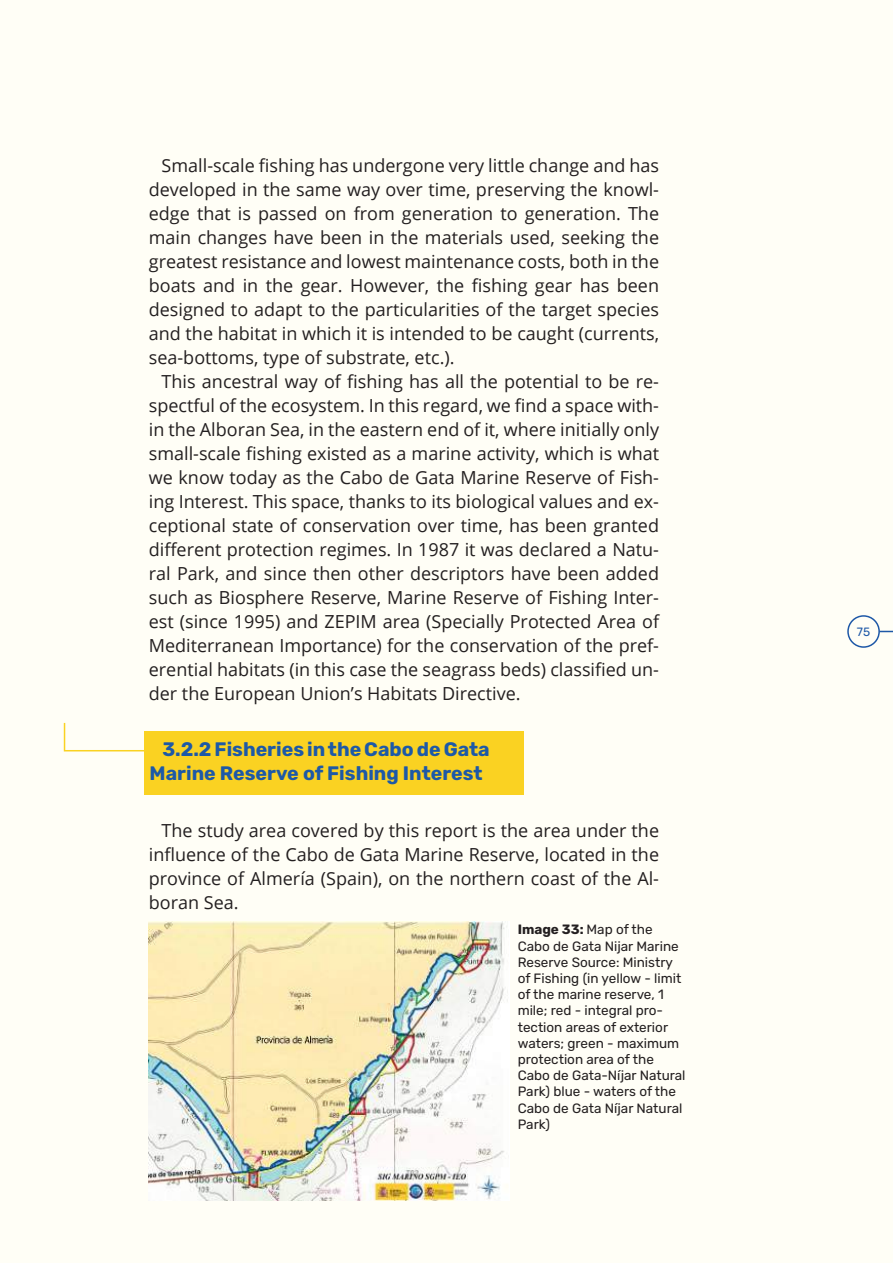
<style>
.page{position:relative;width:893px;height:1263px;background:#fffef6}
.page>*{position:absolute;margin:0;border:0;box-sizing:border-box;transform-origin:0 0}
.t1{font:700 19.5px/23.4px "Rubik";color:#1d59a7}
.t2{font:18px/24px "Open Sans";color:#231f20;text-align:justify}
.t3{font:13.5px/16.2px "Rubik";color:#231f20}
.t4{font:12px "Rubik";color:#1e58a7}
.s1{font-weight:700}
</style>
<div class="page">
<div style="left:847px;top:615px;width:33px;height:33px;border:2px solid #1e58a7;border-radius:50%"></div>
<svg style="left:879px;top:631px;width:14px;height:1px"></svg>
<div style="left:144px;top:731px;width:380px;height:64px;background:#fad222"></div>
<svg style="left:63px;top:722px;width:81px;height:30px"></svg>
<img style="left:149px;top:922px;width:359px;height:279px">
<p class="t2" style="left:149px;top:153px;width:512px;text-indent:13px">Small-scale fishing has undergone very little change and has developed in the same way over time, preserving the knowl&shy;edge that is passed on from generation to generation. The main changes have been in the materials used, seeking the greatest resistance and lowest maintenance costs, both in the boats and in the gear. However, the fishing gear has been designed to adapt to the particularities of the target species and the habitat in which it is intended to be caught (currents, sea-bottoms, type of substrate, etc.).</p>
<p class="t2" style="left:149px;top:369px;width:512px;text-indent:13px">This ancestral way of fishing has all the potential to be re&shy;spectful of the ecosystem. In this regard, we find a space with&shy;in the Alboran Sea, in the eastern end of it, where initially only small-scale fishing existed as a marine activity, which is what we know today as the Cabo de Gata Marine Reserve of Fish&shy;ing Interest. This space, thanks to its biological values and ex&shy;ceptional state of conservation over time, has been granted different protection regimes. In 1987 it was declared a Natu&shy;ral Park, and since then other descriptors have been added such as Biosphere Reserve, Marine Reserve of Fishing Inter&shy;est (since 1995) and ZEPIM area (Specially Protected Area of Mediterranean Importance) for the conservation of the pref&shy;erential habitats (in this case the seagrass beds) classified un&shy;der the European Union’s Habitats Directive.</p>
<p class="t1" style="left:150px;top:738px;width:342px;text-indent:13px">3.2.2 Fisheries in the Cabo de Gata<br>Marine Reserve of Fishing Interest</p>
<p class="t2" style="left:149px;top:818px;width:512px;text-indent:13px">The study area covered by this report is the area under the influence of the Cabo de Gata Marine Reserve, located in the province of Almería (Spain), on the northern coast of the Al&shy;boran Sea.</p>
<p class="t3" style="left:518px;top:922px;width:169px"><span class="s1">Image 33:</span> Map of the<br>Cabo de Gata Nijar Marine<br>Reserve Source: Ministry of Fishing (in yellow - limit of the marine reserve, 1 mile; red - integral pro&shy;tection areas of exterior waters; green - maximum protection area of the<br>Cabo de Gata-Níjar Natural<br>Park) blue - waters of the<br>Cabo de Gata Níjar Natural<br>Park)</p>
<p class="t4" style="left:857px;top:625px;width:15px">75</p>
</div>
